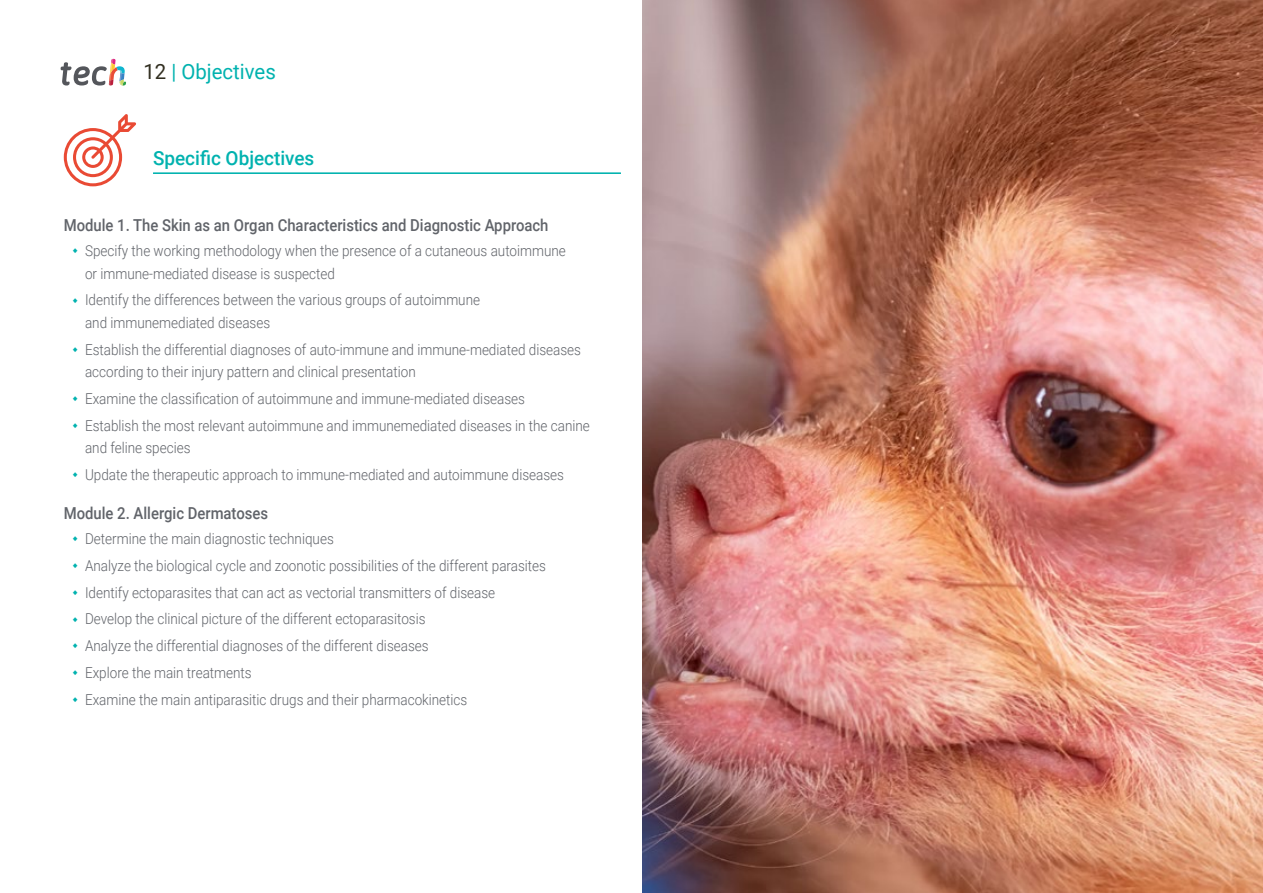
<style>
.page{position:relative;width:1263px;height:893px;background:#fff}
.page>*{position:absolute;margin:0;border:0;box-sizing:border-box;transform-origin:0 0}
.t1{font:21px "Roboto";color:#00b2af}
.t2{font:500 19.5px "Roboto";color:#00b2af}
.t3{font:500 16.5px "Roboto";color:#61646a;scale:.9 1}
.t4{font:300 15px/26.7px "Roboto";color:#61646a;scale:.9 1}
.s1{color:#312e20}
</style>
<div class="page">
<img style="left:642px;top:0;width:621px;height:893px">
<svg style="left:64px;top:114px;width:72px;height:72px"></svg>
<svg style="left:61px;top:59px;width:65px;height:27px"></svg>
<hr style="left:153px;top:173px;width:468px;height:1px;background:#00b2af">
<h1 class="t1" style="left:144px;top:57px;width:134px"><span class="s1">12</span> | Objectives</h1>
<h2 class="t2" style="left:153px;top:144px;width:163px">Specific Objectives</h2>
<p class="t3" style="left:64px;top:214px;width:540px">Module 1. The Skin as an Organ Characteristics and Diagnostic Approach</p>
<p class="t4" style="left:85px;top:239px;width:536px;line-height:22.5px">Specify the working methodology when the presence of a cutaneous autoimmune or immune-mediated disease is suspected</p>
<p class="t4" style="left:85px;top:288px;width:440px;line-height:22.5px">Identify the differences between the various groups of autoimmune and immunemediated diseases</p>
<p class="t4" style="left:85px;top:337px;width:553px;line-height:22.5px">Establish the differential diagnoses of auto-immune and immune-mediated diseases according to their injury pattern and clinical presentation</p>
<p class="t4" style="left:85px;top:385px;width:562px">Examine the classification of autoimmune and immune-mediated diseases<br>Establish the most relevant autoimmune and immunemediated diseases in the canine</p>
<p class="t4" style="left:85px;top:434px;width:534px">and feline species<br>Update the therapeutic approach to immune-mediated and autoimmune diseases</p>
<p class="t3" style="left:64px;top:502px;width:229px">Module 2. Allergic Dermatoses</p>
<p class="t4" style="left:85px;top:525px;width:514px">Determine the main diagnostic techniques<br>Analyze the biological cycle and zoonotic possibilities of the different parasites Identify ectoparasites that can act as vectorial transmitters of disease Develop the clinical picture of the different ectoparasitosis<br>Analyze the differential diagnoses of the different diseases<br>Explore the main treatments<br>Examine the main antiparasitic drugs and their pharmacokinetics</p>
</div>
